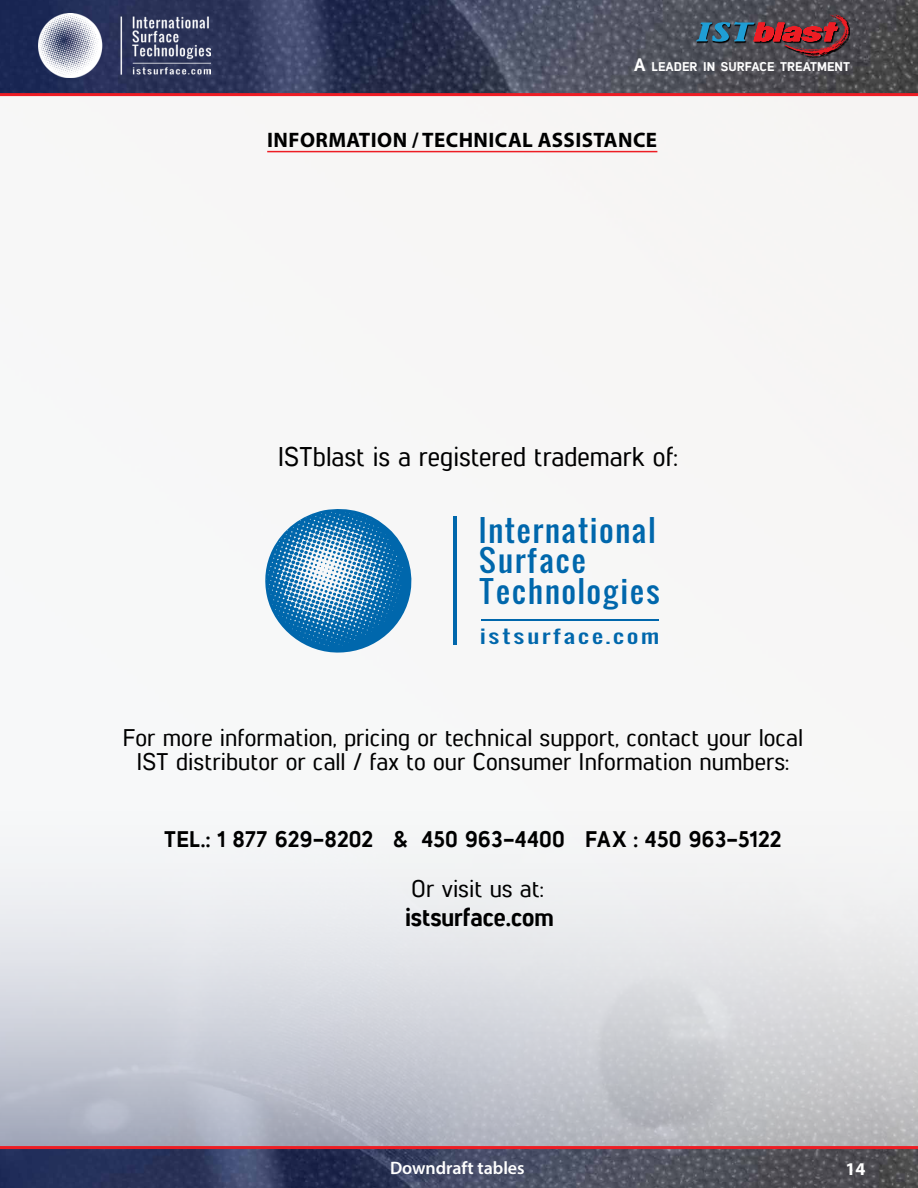
<style>
.page{position:relative;width:918px;height:1188px;background:#fff}
.page>*{position:absolute;margin:0;border:0;box-sizing:border-box;transform-origin:0 0}
.t1{font:29.7px/30.9px "Oswald";letter-spacing:.04em;color:#0067ac;scale:1.06 1}
.t2{font:27px "Lintel Regular 5";color:#000}
.t3{font:25.5px "Lintel Regular 6";letter-spacing:-.005em;color:#000}
.t4{font:24px/24px "Lintel Regular 5";color:#000;text-align:center}
.t5{font:22.5px "Lintel Regular 6";color:#000}
.t6{font:700 21px "Myriad Pro";letter-spacing:.02em;color:#000}
.t7{font:18.3px "Oswald";letter-spacing:.09em;color:#0067ac;scale:1.37 1}
.t8{font:600 18px "Myriad Pro";letter-spacing:-.005em;color:#fff}
.t9{font:700 18px "Myriad Pro";color:#fff}
.t10{font:12.6px "Lintel Regular 6";color:#fff;scale:1.05 1}
.s1{font-size:18px}
</style>
<div class="page">
<div style="left:0;top:96px;width:918px;height:530px;background:#f7f6f6"></div>
<img style="left:0;top:626px;width:918px;height:520px">
<img style="left:0;top:0;width:918px;height:93px">
<img style="left:39px;top:14px;width:171px;height:63px">
<div style="left:697px;top:15px;width:153px;height:42px;background:#000;opacity:.97"></div>
<svg style="left:696px;top:14px;width:153px;height:42px;background:#65444e"></svg>
<hr style="left:0;top:93px;width:918px;height:3px;background:#ed1d24">
<img style="left:0;top:1149px;width:918px;height:39px">
<hr style="left:0;top:1146px;width:918px;height:3px;background:#ed1d24">
<hr style="left:267px;top:151px;width:390px;height:1px;background:#ed1d24">
<svg style="left:264px;top:509px;width:150px;height:145px"></svg>
<hr style="left:453px;top:517px;width:3px;height:128px;background:#0067ac">
<hr style="left:481px;top:619px;width:178px;height:2px;background:#0067ac">
<p class="t10" style="left:634px;top:58px;width:207px"><span class="s1">A</span> LEADER IN SURFACE TREATMENT</p>
<p class="t6" style="left:267px;top:126px;width:13px">INFOR</p>
<p class="t6" style="left:328px;top:126px;width:31px">MATION</p>
<p class="t6" style="left:412px;top:126px;width:139px">/TECHNICAL ASSISTAN</p>
<p class="t6" style="left:633px;top:126px;width:23px">CE</p>
<p class="t2" style="left:278px;top:438px;width:401px">ISTblast is a registered trademark of:</p>
<p class="t1" style="left:479px;top:517px;width:173px">International<br>Surface<br>Technologies</p>
<p class="t7" style="left:480px;top:628px;width:133px">istsurface.com</p>
<p class="t4" style="left:122px;top:724px;width:682px">For more information, pricing or technical support, contact your local<br>IST distributor or call / fax to our Consumer Information numbers:</p>
<p class="t5" style="left:164px;top:823px;width:619px">Tel.: 1 877 629-8202 &amp; 450 963-4400 Fax : 450 963-5122</p>
<p class="t4" style="left:411px;top:875px;width:134px">Or visit us at:</p>
<p class="t3" style="left:405px;top:899px;width:150px">istsurface.com</p>
<p class="t8" style="left:390px;top:1156px;width:136px">Downdraft tables</p>
<p class="t9" style="left:845px;top:1157px;width:21px">14</p>
</div>
